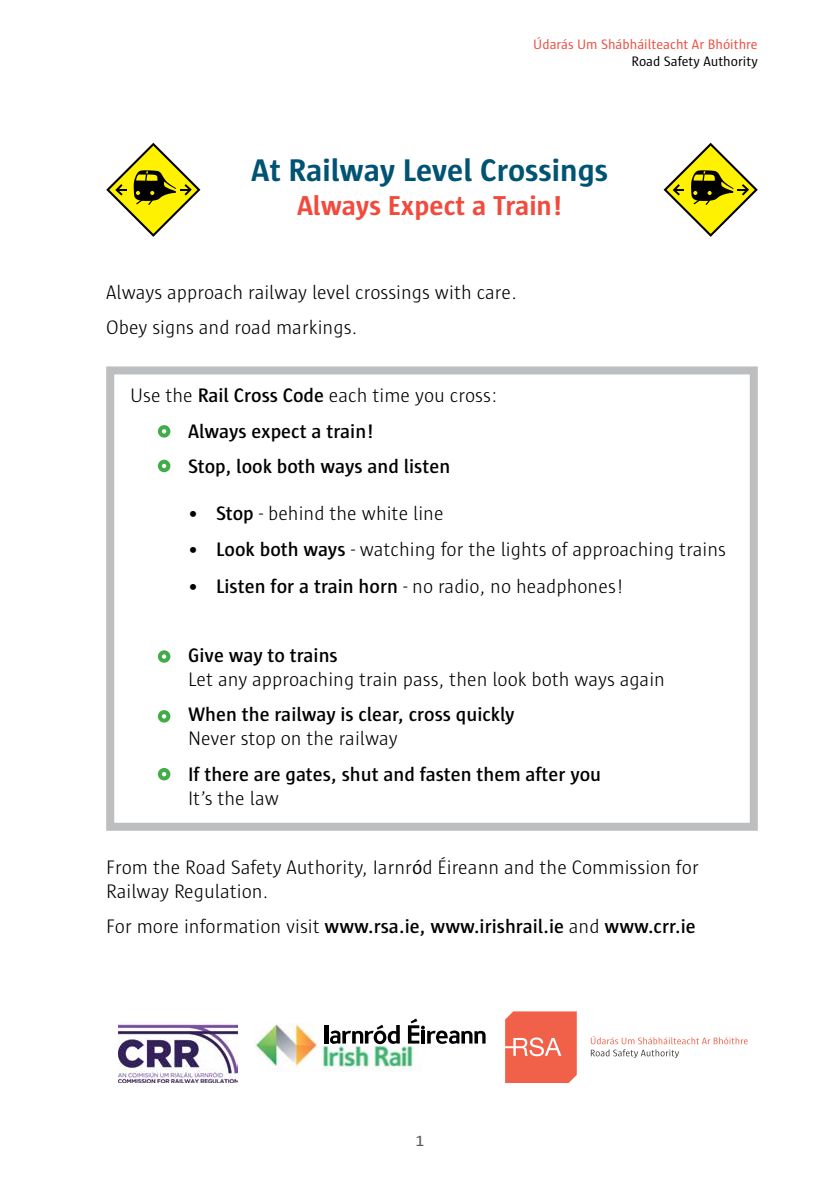
<style>
.page{position:relative;width:840px;height:1191px;background:#fff}
.page>*{position:absolute;margin:0;border:0;box-sizing:border-box;transform-origin:0 0}
.t1{font:700 32px "Sun";color:#005373}
.t2{font:700 28px "Sun";color:#f04b3e}
.t3{font:300 20px/24px "Sun";color:#000}
.t4{font:600 20px/35.4px "Sun";color:#000}
.t5{font:18px "Sun";color:#58595b}
.t6{font:14px "Sun";color:#f04b3e}
.t7{font:14px "Sun";color:#000}
.s1{font-weight:300}
.s2{font-weight:600}
.s3{font-weight:400}
</style>
<div class="page">
<svg style="left:663px;top:143px;width:94px;height:94px"></svg>
<svg style="left:106px;top:143px;width:94px;height:94px"></svg>
<svg style="left:106px;top:366px;width:652px;height:465px"></svg>
<svg style="left:505px;top:1011px;width:71px;height:72px;background:#f26e59"></svg>
<svg style="left:590px;top:1036px;width:157px;height:22px"></svg>
<img style="left:255px;top:1023px;width:159px;height:49px">
<img style="left:321px;top:1023px;width:165px;height:22px">
<img style="left:387px;top:1025px;width:12px;height:19px">
<svg style="left:391px;top:1033px;width:5px;height:8px"></svg>
<img style="left:324px;top:1025px;width:4px;height:18px">
<img style="left:373px;top:1030px;width:13px;height:14px;border-radius:6px">
<img style="left:407px;top:1025px;width:3px;height:18px">
<img style="left:330px;top:1030px;width:10px;height:14px">
<img style="left:435px;top:1030px;width:24px;height:14px">
<svg style="left:333px;top:1024px;width:50px;height:19px"></svg>
<svg style="left:451px;top:1030px;width:34px;height:13px"></svg>
<svg style="left:410px;top:1018px;width:34px;height:25px"></svg>
<img style="left:118px;top:1024px;width:119px;height:58px">
<div style="left:158px;top:425px;width:12px;height:12px;border:4px solid #41ad49;border-radius:50%"></div>
<div style="left:158px;top:460px;width:12px;height:12px;border:4px solid #41ad49;border-radius:50%"></div>
<div style="left:158px;top:650px;width:12px;height:13px;border:4px solid #41ad49;border-radius:50%"></div>
<div style="left:158px;top:710px;width:12px;height:12px;border:4px solid #41ad49;border-radius:50%"></div>
<div style="left:158px;top:768px;width:12px;height:12px;border:4px solid #41ad49;border-radius:50%"></div>
<p class="t6" style="left:533px;top:37px;width:226px">Údarás Um Shábháilteacht Ar Bhóithre</p>
<p class="t7" style="left:631px;top:54px;width:128px">Road Safety Authority</p>
<h1 class="t1" style="left:251px;top:153px;width:358px">At Railway Level Crossings</h1>
<h2 class="t2" style="left:297px;top:190px;width:267px">Always Expect a Train!</h2>
<p class="t3" style="left:106px;top:274px;width:412px;line-height:35.4px">Always approach railway level crossings with care.<br>Obey signs and road markings.</p>
<p class="t4" style="left:188px;top:378px;width:310px;text-indent:-58px"><span class="s1">Use the</span> Rail Cross Code <span class="s1">each time you cross:<br></span>Always expect a train!<br>Stop, look both ways and listen</p>
<p class="t3" style="left:188px;top:502px;width:257px"><span class="s2">• Stop</span> - behind the white line</p>
<p class="t3" style="left:188px;top:538px;width:539px"><span class="s2">• Look both ways</span> - watching for the lights of approaching trains</p>
<p class="t3" style="left:188px;top:574px;width:436px"><span class="s2">• Listen for a train horn</span> - no radio, no headphones!</p>
<p class="t4" style="left:188px;top:637px;width:151px">Give way to trains</p>
<p class="t3" style="left:188px;top:667px;width:478px">Let any approaching train pass, then look both ways again</p>
<p class="t4" style="left:188px;top:697px;width:328px">When the railway is clear, cross quickly</p>
<p class="t3" style="left:188px;top:726px;width:211px">Never stop on the railway</p>
<p class="t4" style="left:188px;top:756px;width:414px">If there are gates, shut and fasten them after you</p>
<p class="t3" style="left:188px;top:786px;width:92px">It’s the law</p>
<p class="t3" style="left:106px;top:855px;width:594px">From the Road Safety Authority, Iarnr<span class="s3">ó</span>d Éireann and the Commission for<br>Railway Regulation.</p>
<p class="t4" style="left:106px;top:909px;width:590px"><span class="s1">For more information visit</span> www.rsa.ie, www.irishrail.ie <span class="s1">and</span> www.crr.ie</p>
<p class="t5" style="left:415px;top:1130px;width:10px">1</p>
</div>
